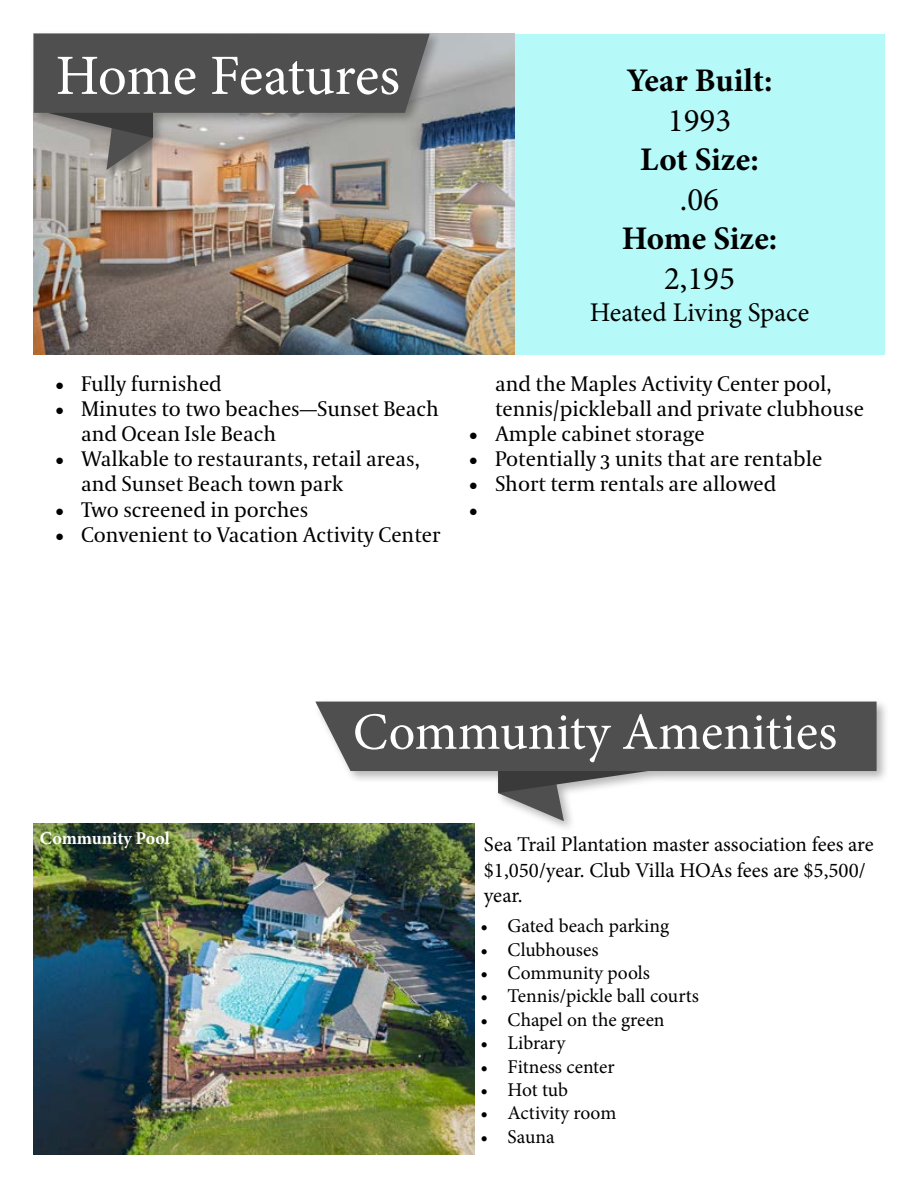
<style>
.page{position:relative;width:918px;height:1188px;background:#fff}
.page>*{position:absolute;margin:0;border:0;box-sizing:border-box;transform-origin:0 0}
.t1{font:57px "Minion Pro";letter-spacing:-.01em;color:#fff}
.t2{font:52.5px "Minion Pro";color:#fff}
.t3{font:700 33px "Minion Pro";color:#000}
.t4{font:33px "Minion Pro";color:#000}
.t5{font:27px "Minion Pro";color:#000}
.t6{font:21px/25.2px "Coranto 2";color:#000}
.t7{font:21px/25.2px "Minion Pro";letter-spacing:-.005em;color:#000}
.t8{font:19.5px "Minion Pro";color:#000}
.t9{font:700 18px "Minion Pro";letter-spacing:-.005em;color:#fff}
</style>
<div class="page">
<img style="left:34px;top:34px;width:481px;height:320px">
<div style="left:515px;top:34px;width:369px;height:320px;background:#b5f9f8"></div>
<img style="left:34px;top:824px;width:440px;height:330px">
<div style="left:31px;top:30px;width:411px;height:152px;background:#000;opacity:.3"></div>
<svg style="left:34px;top:34px;width:396px;height:136px;background:#716f6d"></svg>
<div style="left:312px;top:698px;width:577px;height:136px;background:#000;opacity:.3"></div>
<svg style="left:315px;top:702px;width:562px;height:119px"></svg>
<h1 class="t1" style="left:56px;top:38px;width:346px">Home Features</h1>
<p class="t6" style="left:54px;top:372px;width:169px">• Fully furnished</p>
<p class="t6" style="left:81px;top:397px;width:359px;text-indent:-27px">• Minutes to two beaches—Sunset Beach and Ocean Isle Beach</p>
<p class="t6" style="left:81px;top:447px;width:340px;text-indent:-27px">• Walkable to restaurants, retail areas, and Sunset Beach town park</p>
<p class="t6" style="left:54px;top:498px;width:256px">• Two screened in porches</p>
<p class="t6" style="left:54px;top:523px;width:388px">• Convenient to Vacation Activity Center</p>
<h3 class="t3" style="left:627px;top:57px;width:147px">Year Built:</h3>
<h3 class="t4" style="left:668px;top:98px;width:65px">1993</h3>
<h3 class="t3" style="left:640px;top:136px;width:120px">Lot Size:</h3>
<h3 class="t4" style="left:680px;top:177px;width:41px">.06</h3>
<h3 class="t3" style="left:622px;top:216px;width:157px">Home Size:</h3>
<h3 class="t4" style="left:664px;top:256px;width:72px">2,195</h3>
<p class="t5" style="left:590px;top:295px;width:221px">Heated Living Space</p>
<p class="t6" style="left:495px;top:372px;width:371px">and the Maples Activity Center pool, tennis/pickleball and private clubhouse</p>
<p class="t6" style="left:468px;top:422px;width:238px">• Ample cabinet storage</p>
<p class="t6" style="left:468px;top:447px;width:356px">• Potentially 3 units that are rentable</p>
<p class="t6" style="left:468px;top:472px;width:310px">• Short term rentals are allowed •</p>
<p class="t9" style="left:40px;top:825px;width:131px">Community Pool</p>
<h2 class="t2" style="left:353px;top:697px;width:486px">Community Amenities</h2>
<p class="t7" style="left:484px;top:832px;width:391px">Sea Trail Plantation master association fees are $1,050/year. Club Villa HOAs fees are $5,500/ year.</p>
<p class="t8" style="left:481px;top:913px;width:190px">• Gated beach parking</p>
<p class="t8" style="left:481px;top:936px;width:119px">• Clubhouses</p>
<p class="t8" style="left:481px;top:960px;width:171px">• Community pools</p>
<p class="t8" style="left:481px;top:983px;width:220px">• Tennis/pickle ball courts</p>
<p class="t8" style="left:481px;top:1006px;width:186px">• Chapel on the green</p>
<p class="t8" style="left:481px;top:1030px;width:86px">• Library</p>
<p class="t8" style="left:481px;top:1053px;width:136px">• Fitness center</p>
<p class="t8" style="left:481px;top:1077px;width:89px">• Hot tub</p>
<p class="t8" style="left:481px;top:1100px;width:137px">• Activity room</p>
<p class="t8" style="left:481px;top:1123px;width:75px">• Sauna</p>
</div>
